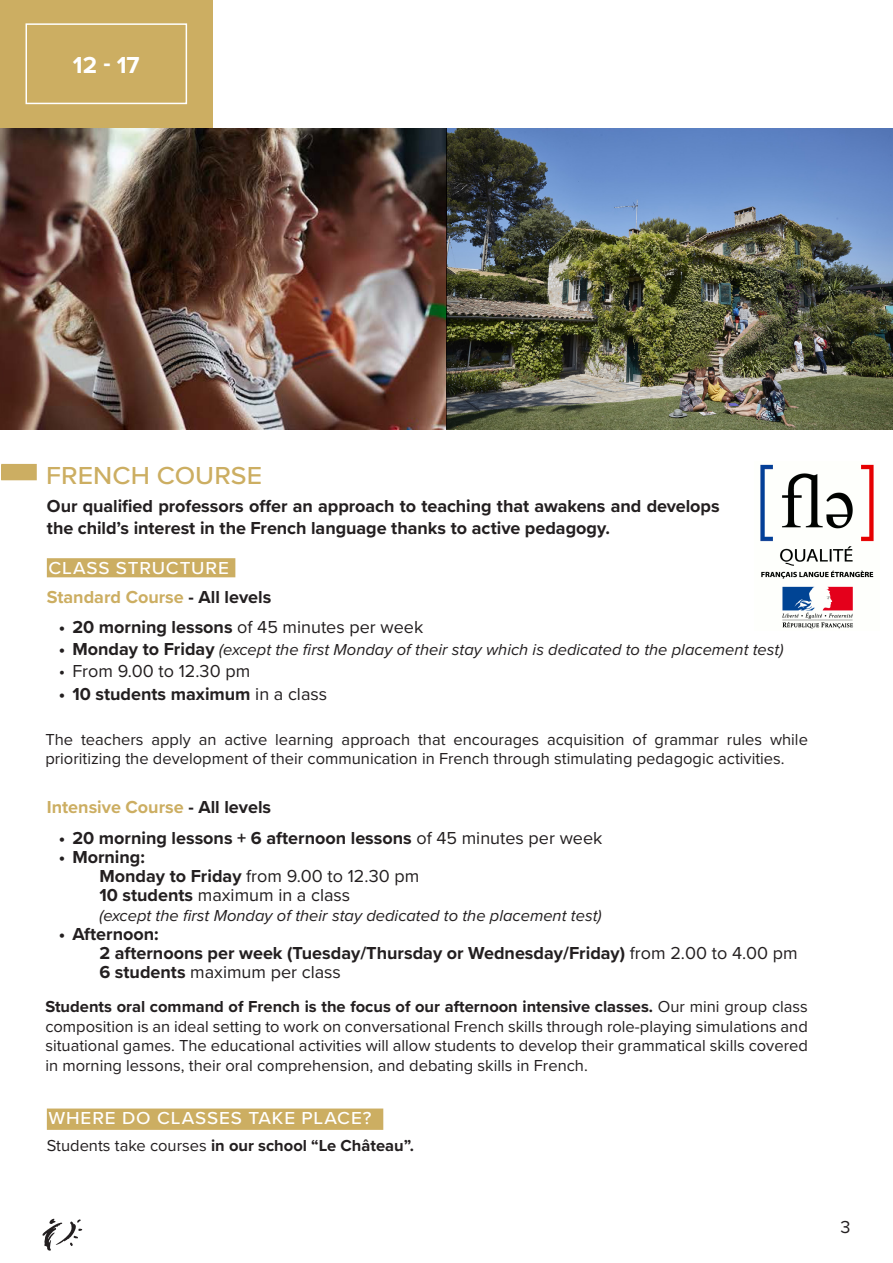
<style>
.page{position:relative;width:893px;height:1263px;background:#fff}
.page>*{position:absolute;margin:0;border:0;box-sizing:border-box;transform-origin:0 0}
.t1{font:500 25.5px "Proxima Nova";letter-spacing:.005em;color:#ccae62;scale:1.05 1}
.t2{font:700 24px "Proxima Nova";color:#fff}
.t3{font:700 18px/21.6px "Proxima Nova";color:#231f20}
.t4{font:18px "Proxima Nova";color:#231f20}
.t5{font:700 18px "Proxima Nova";color:#ccae62}
.t6{font:500 18px "Proxima Nova";letter-spacing:.045em;color:#fff;scale:1.05 1}
.PARAGRAPHE{font:16.5px/19.5px "Proxima Nova";color:#231f20;text-align:justify}
.t7{font:italic 16.5px "Proxima Nova";color:#231f20}
.t8{font:700 16.5px "Proxima Nova";color:#231f20}
.s1{color:#231f20}
.s2{font-weight:700}
.s3{font-weight:700;font-style:normal;font-size:18px}
.s4{font-weight:400}
</style>
<div class="page">
<img style="left:0;top:129px;width:893px;height:301px">
<svg style="left:42px;top:1219px;width:40px;height:32px"></svg>
<div style="left:0;top:0;width:213px;height:128px;background:#ccae62"></div>
<div style="left:48px;top:559px;width:187px;height:18px;background:#ccae62"></div>
<div style="left:47px;top:558px;width:188px;height:19px;border:2px solid #ccae62"></div>
<div style="left:48px;top:1109px;width:335px;height:20px;background:#ccae62"></div>
<div style="left:47px;top:1108px;width:336px;height:22px;border:2px solid #ccae62"></div>
<img style="left:760px;top:464px;width:114px;height:165px">
<div style="left:2px;top:465px;width:34px;height:15px;background:#ccae62"></div>
<div style="left:1px;top:464px;width:36px;height:16px;border:2px solid #ccae62"></div>
<div style="left:26px;top:23px;width:161px;height:81px;border:2px solid #fff"></div>
<p class="t2" style="left:73px;top:47px;width:68px">12 - 17</p>
<p class="t1" style="left:46px;top:456px;width:207px">FRENCH COURSE</p>
<p class="t3" style="left:47px;top:495px;width:674px">Our qualified professors offer an approach to teaching that awakens and develops the child’s interest in the French language thanks to active pedagogy.</p>
<p class="t6" style="left:48px;top:554px;width:173px">CLASS STRUCTURE</p>
<p class="t5" style="left:47px;top:583px;width:226px">Standard Course <span class="s1">- All levels</span></p>
<p class="t4" style="left:59px;top:613px;width:366px"><span class="s2">• 20 morning lessons</span> of 45 minutes per week</p>
<p class="t7" style="left:59px;top:637px;width:726px"><span class="s3">• Monday to Friday</span> (except the first Monday of their stay which is dedicated to the placement test)</p>
<p class="t4" style="left:59px;top:658px;width:193px">• From 9.00 to 12.30 pm</p>
<p class="t3" style="left:59px;top:682px;width:270px">• 10 students maximum <span class="s4">in a class</span></p>
<p class="PARAGRAPHE" style="left:45px;top:729px;width:764px">The teachers apply an active learning approach that encourages acquisition of grammar rules while prioritizing the development of their communication in French through stimulating pedagogic activities.</p>
<p class="t5" style="left:47px;top:793px;width:226px">Intensive Course <span class="s1">- All levels</span></p>
<p class="t3" style="left:59px;top:826px;width:545px">• 20 morning lessons + 6 afternoon lessons <span class="s4">of 45 minutes per week</span></p>
<p class="t3" style="left:59px;top:845px;width:88px">• Morning:</p>
<p class="t4" style="left:99px;top:863px;width:321px"><span class="s2">Monday to Friday</span> from 9.00 to 12.30 pm</p>
<p class="t4" style="left:99px;top:882px;width:252px"><span class="s2">10 students</span> maximum in a class</p>
<p class="t7" style="left:99px;top:903px;width:504px">(except the first Monday of their stay dedicated to the placement test)</p>
<p class="t3" style="left:59px;top:922px;width:101px">• Afternoon:</p>
<p class="t3" style="left:99px;top:942px;width:700px">2 afternoons per week (Tuesday/Thursday or Wednesday/Friday) <span class="s4">from 2.00 to 4.00 pm</span></p>
<p class="t4" style="left:99px;top:959px;width:243px"><span class="s2">6 students</span> maximum per class</p>
<p class="PARAGRAPHE" style="left:45px;top:996px;width:764px"><span class="s2">Students oral command of French is the focus of our afternoon intensive classes.</span> Our mini group class composition is an ideal setting to work on conversational French skills through role-playing simulations and situational games. The educational activities will allow students to develop their grammatical skills covered in morning lessons, their oral comprehension, and debating skills in French.</p>
<p class="t6" style="left:48px;top:1105px;width:309px">WHERE DO CLASSES TAKE PLACE?</p>
<p class="t8" style="left:47px;top:1133px;width:369px"><span class="s4">Students take courses</span> in our school “Le Château”.</p>
<p class="t4" style="left:840px;top:1213px;width:12px">3</p>
</div>
